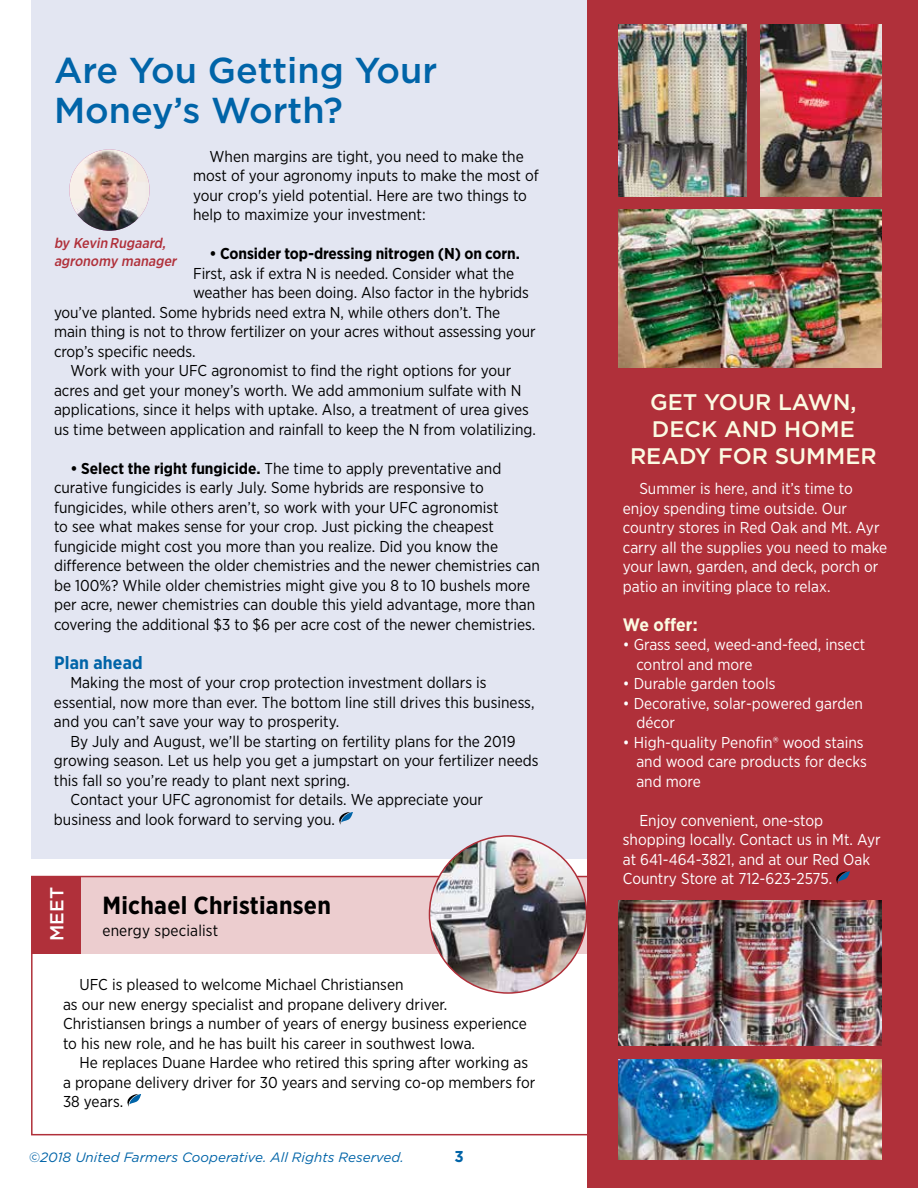
<style>
.page{position:relative;width:918px;height:1188px;background:#fff}
.page>*{position:absolute;margin:0;border:0;box-sizing:border-box;transform-origin:0 0}
.t1{font:500 36px/40.5px "Gotham";color:#0064a8}
.t2{font:700 24.75px "Gotham Narrow";letter-spacing:.01em;color:#000}
.t3{font:500 22.5px/27px "Gotham";color:#fbfae2;text-align:center}
.t4{font:500 18.75px "Gotham";color:#fff}
.t5{font:700 18px "Gotham Narrow";letter-spacing:.01em;color:#0064a8}
.t6{font:700 18px "Gotham Narrow";color:#fbfae2}
.t7{font:15.75px/19.5px "Gotham Narrow";color:#000}
.t8{font:15.75px/19.5px "Gotham Narrow";color:#fff}
.t9{font:700 15.75px "Gotham Narrow";letter-spacing:-.005em;color:#000}
.t10{font:700 15.75px "Gotham";color:#0064a8;scale:.95 1}
.t11{font:italic 500 14.25px/17.1px "Gotham Narrow";color:#b0303a}
.t12{font:italic 13.5px "Gotham";color:#0064a8}
.s1{font-weight:700}
</style>
<div class="page">
<div style="left:31px;top:0;width:556px;height:859px;background:#e3e6f2"></div>
<div style="left:587px;top:0;width:331px;height:1188px;background:#b0303a"></div>
<div style="left:31px;top:876px;width:556px;height:78px;background:#eccdcf"></div>
<div style="left:31px;top:876px;width:49px;height:78px;background:#b0303a"></div>
<div style="left:31px;top:876px;width:561px;height:259px;border:2px solid #b0303a"></div>
<svg style="left:339px;top:812px;width:14px;height:13px"></svg>
<svg style="left:836px;top:871px;width:14px;height:13px"></svg>
<img style="left:69px;top:149px;width:81px;height:82px">
<img style="left:618px;top:901px;width:264px;height:144px">
<img style="left:618px;top:209px;width:264px;height:159px">
<img style="left:761px;top:25px;width:121px;height:171px">
<img style="left:618px;top:25px;width:128px;height:171px">
<img style="left:618px;top:1059px;width:263px;height:101px">
<svg style="left:127px;top:1094px;width:14px;height:13px"></svg>
<img style="left:429px;top:836px;width:158px;height:157px;border-radius:79px">
<h1 class="t1" style="left:54px;top:49px;width:385px">Are You Getting Your<br>Money’s Worth?</h1>
<p class="t7" style="left:193px;top:146px;width:347px;text-indent:17px">When margins are tight, you need to make the most of your agronomy inputs to make the most of your crop's yield potential. Here are two things to help to maximize your investment:</p>
<p class="t9" style="left:210px;top:244px;width:312px">• Consider top-dressing nitrogen (N) on corn.</p>
<p class="t7" style="left:193px;top:263px;width:323px">First, ask if extra N is needed. Consider what the</p>
<p class="t7" style="left:193px;top:283px;width:337px">weather has been doing. Also factor in the hybrids</p>
<p class="t7" style="left:54px;top:302px;width:448px">you’ve planted. Some hybrids need extra N, while others don’t. The</p>
<p class="t7" style="left:54px;top:322px;width:483px">main thing is not to throw fertilizer on your acres without assessing your</p>
<p class="t7" style="left:54px;top:341px;width:143px">crop’s specific needs.</p>
<p class="t7" style="left:71px;top:361px;width:442px">Work with your UFC agronomist to find the right options for your</p>
<p class="t7" style="left:54px;top:380px;width:469px">acres and get your money’s worth. We add ammonium sulfate with N</p>
<p class="t7" style="left:54px;top:400px;width:476px">applications, since it helps with uptake. Also, a treatment of urea gives</p>
<p class="t7" style="left:54px;top:419px;width:483px">us time between application and rainfall to keep the N from volatilizing.</p>
<p class="t7" style="left:54px;top:458px;width:487px;text-indent:17px"><span class="s1">• Select the right fungicide.</span> The time to apply preventative and curative fungicides is early July. Some hybrids are responsive to fungicides, while others aren’t, so work with your UFC agronomist<br>to see what makes sense for your crop. Just picking the cheapest fungicide might cost you more than you realize. Did you know the difference between the older chemistries and the newer chemistries can be 100%? While older chemistries might give you 8 to 10 bushels more per acre, newer chemistries can double this yield advantage, more than covering the additional $3 to $6 per acre cost of the newer chemistries.</p>
<p class="t5" style="left:54px;top:651px;width:90px">Plan ahead</p>
<p class="t7" style="left:54px;top:673px;width:482px;text-indent:17px">Making the most of your crop protection investment dollars is essential, now more than ever. The bottom line still drives this business, and you can’t save your way to prosperity.</p>
<p class="t7" style="left:70px;top:731px;width:447px">By July and August, we’ll be starting on fertility plans for the 2019</p>
<p class="t7" style="left:54px;top:751px;width:486px">growing season. Let us help you get a jumpstart on your fertilizer needs</p>
<p class="t7" style="left:54px;top:770px;width:298px">this fall so you’re ready to plant next spring.</p>
<p class="t7" style="left:70px;top:790px;width:414px">Contact your UFC agronomist for details. We appreciate your</p>
<p class="t7" style="left:54px;top:809px;width:283px">business and look forward to serving you.</p>
<p class="t11" style="left:54px;top:235px;width:127px">by Kevin Rugaard, agronomy manager</p>
<p class="t4" style="left:45px;top:941px;width:55px;rotate:-90deg">MEET</p>
<h2 class="t2" style="left:102px;top:889px;width:230px">Michael Christiansen</h2>
<p class="t7" style="left:102px;top:921px;width:117px">energy specialist</p>
<p class="t7" style="left:63px;top:974px;width:465px;text-indent:17px">UFC is pleased to welcome Michael Christiansen<br>as our new energy specialist and propane delivery driver.<br>Christiansen brings a number of years of energy business experience to his new role, and he has built his career in southwest Iowa.</p>
<p class="t7" style="left:63px;top:1052px;width:474px;text-indent:17px">He replaces Duane Hardee who retired this spring after working as a propane delivery driver for 30 years and serving co-op members for<br>38 years.</p>
<p class="t12" style="left:29px;top:1148px;width:376px">©2018 United Farmers Cooperative. All Rights Reserved.</p>
<p class="t10" style="left:455px;top:1146px;width:11px">3</p>
<h3 class="t3" style="left:630px;top:389px;width:248px">GET YOUR LAWN,<br>DECK AND HOME<br>READY FOR SUMMER</h3>
<p class="t8" style="left:623px;top:479px;width:266px;text-indent:17px">Summer is here, and it’s time to enjoy spending time outside. Our country stores in Red Oak and Mt. Ayr carry all the supplies you need to make your lawn, garden, and deck, porch or patio an inviting place to relax.</p>
<p class="t6" style="left:623px;top:613px;width:76px">We offer:</p>
<p class="t8" style="left:636px;top:635px;width:230px;text-indent:-13px">• Grass seed, weed-and-feed, insect control and more</p>
<p class="t8" style="left:623px;top:674px;width:154px">• Durable garden tools</p>
<p class="t8" style="left:636px;top:693px;width:228px;text-indent:-13px">• Decorative, solar-powered garden décor</p>
<p class="t8" style="left:636px;top:732px;width:232px;text-indent:-13px">• High-quality Penofin® wood stains and wood care products for decks and more</p>
<p class="t8" style="left:623px;top:810px;width:259px;text-indent:17px">Enjoy convenient, one-stop shopping locally. Contact us in Mt. Ayr at 641-464-3821, and at our Red Oak Country Store at 712-623-2575.</p>
</div>
